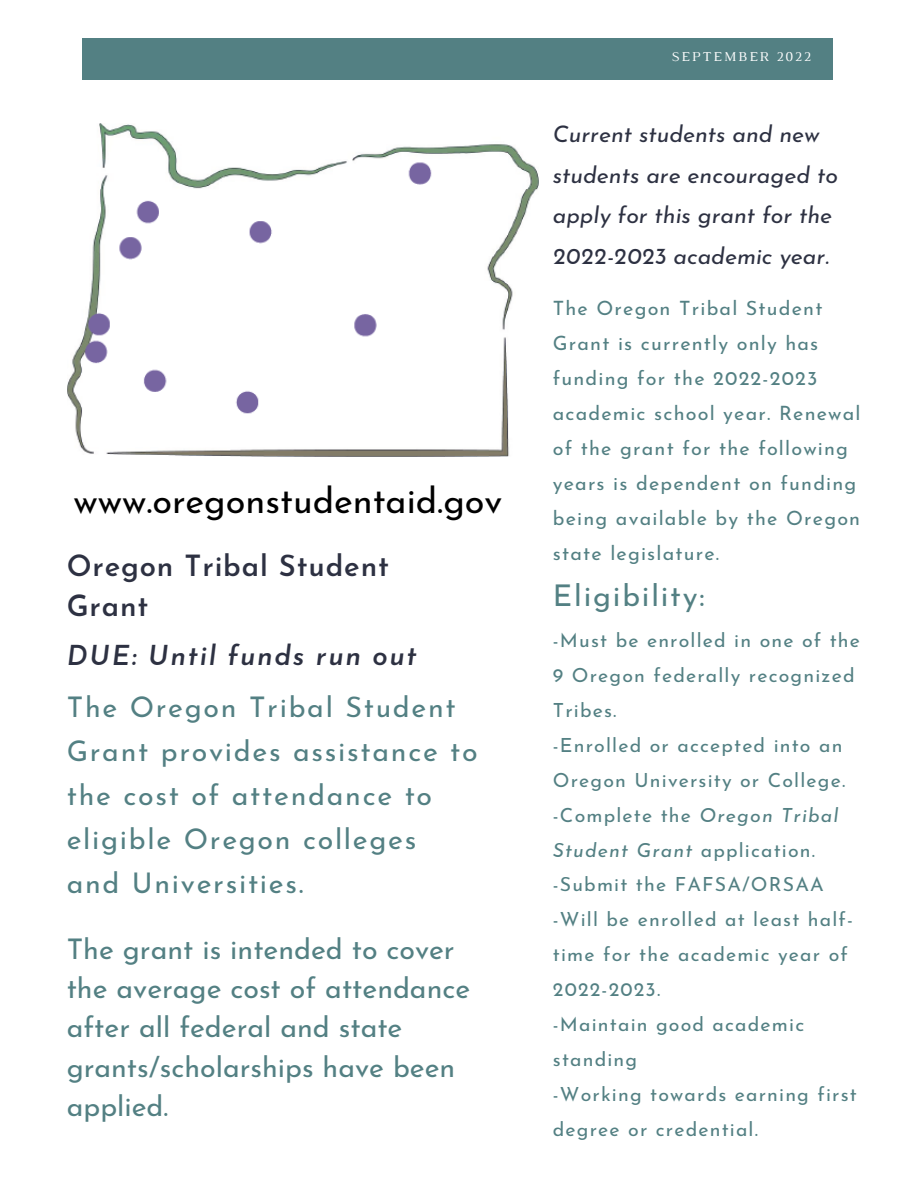
<style>
.page{position:relative;width:918px;height:1188px;background:#fff}
.page>*{position:absolute;margin:0;border:0;box-sizing:border-box;transform-origin:0 0}
.t1{font:36px "Josefin Sans";color:#000}
.t2{font:30px "Josefin Sans";letter-spacing:.06em;color:#538083}
.t3{font:600 29.1px/40.5px "Josefin Sans";letter-spacing:.03em;color:#2d3142}
.t4{font:28.5px/39.3px "Josefin Sans";color:#538083}
.t5{font:28.5px/43.8px "Josefin Sans";letter-spacing:.06em;color:#538083}
.t6{font:italic 600 27.45px "Josefin Sans";letter-spacing:.06em;color:#2d3142}
.t7{font:italic 23.1px/40.5px "Josefin Sans";color:#2d3142}
.t8{font:19.8px/34.8px "Josefin Sans";letter-spacing:.06em;color:#538083}
.t9{font:19.5px/34.8px "Josefin Sans";letter-spacing:.06em;color:#538083}
.t10{font:13.8px "Luthier";letter-spacing:.14em;color:#fff}
.s1{font-style:italic}
</style>
<div class="page">
<div style="left:82px;top:39px;width:751px;height:41px;background:#538083"></div>
<img style="left:67px;top:123px;width:471px;height:333px">
<h1 class="t1" style="left:73px;top:486px;width:430px">www.oregonstudentaid.gov</h1>
<h3 class="t3" style="left:67px;top:548px;width:324px">Oregon Tribal Student<br>Grant</h3>
<h3 class="t6" style="left:67px;top:645px;width:352px">DUE: Until funds run out</h3>
<h3 class="t5" style="left:67px;top:688px;width:413px">The Oregon Tribal Student<br>Grant provides assistance to the cost of attendance to eligible Oregon colleges<br>and Universities.</h3>
<h3 class="t4" style="left:67px;top:932px;width:405px">The grant is intended to cover the average cost of attendance after all federal and state grants/scholarships have been applied.</h3>
<p class="t10" style="left:671px;top:51px;width:141px">SEPTEMBER 2022</p>
<p class="t7" style="left:553px;top:116px;width:287px">Current students and new students are encouraged to apply for this grant for the<br>2022-2023 academic year.</p>
<p class="t8" style="left:553px;top:293px;width:309px">The Oregon Tribal Student<br>Grant is currently only has funding for the 2022-2023 academic school year. Renewal of the grant for the following years is dependent on funding being available by the Oregon state legislature.</p>
<h2 class="t2" style="left:553px;top:583px;width:153px">Eligibility:</h2>
<p class="t9" style="left:553px;top:625px;width:309px">-Must be enrolled in one of the<br>9 Oregon federally recognized<br>Tribes.<br>-Enrolled or accepted into an<br>Oregon University or College. -Complete the <span class="s1">Oregon Tribal<br>Student Grant</span> application. -Submit the FAFSA/ORSAA -Will be enrolled at least half&shy;time for the academic year of<br>2022-2023.<br>-Maintain good academic standing<br>-Working towards earning first degree or credential.</p>
</div>
